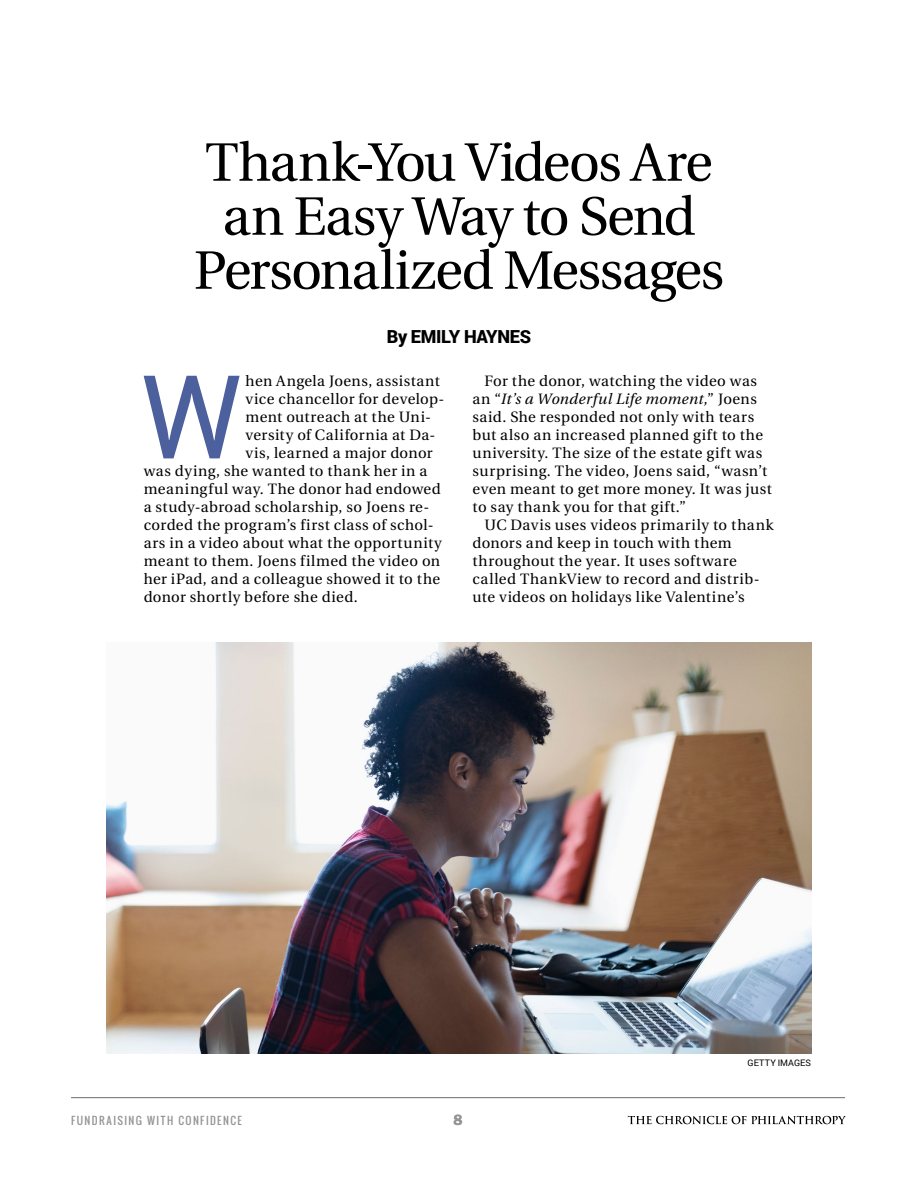
<style>
.page{position:relative;width:918px;height:1188px;background:#fff}
.page>*{position:absolute;margin:0;border:0;box-sizing:border-box;transform-origin:0 0}
.CHE_Text_9_25-10_5_R{font:116.25px "Roboto";color:#4b609c}
.CHE_Byline_Commentar{font:54px/54px "Heuristica";letter-spacing:-.025em;color:#000;text-align:center}
.CHE_Byline_Commentar-2{font:900 18px "Roboto";letter-spacing:-.02em;color:#000}
.CHE_Text_9_25-10_5_R-2{font:15px/18px "Heuristica";letter-spacing:.03em;color:#000}
.CHE_Text_9_25-10_5{font:600 15px "ITC Franklin Gothic Std";color:#939598}
.CHE_Text_9_25-10_5-2{font:10.5px "Oswald";letter-spacing:.13em;color:#939598}
.CHE_Byline_Commentar-3{font:9px "Roboto";letter-spacing:.005em;color:#000}
.s1{font-style:italic}
</style>
<div class="page">
<hr style="left:71px;top:1097px;width:774px;height:1px;background:#6d6e71">
<svg style="left:628px;top:1116px;width:218px;height:8px"></svg>
<img style="left:106px;top:642px;width:705px;height:412px">
<p class="CHE_Byline_Commentar" style="left:194px;top:136px;width:532px">Thank-You Videos Are an Easy Way to Send<br>Personalized Messages</p>
<p class="CHE_Byline_Commentar-2" style="left:387px;top:324px;width:146px">By EMILY HAYNES</p>
<p class="CHE_Text_9_25-10_5_R" style="left:141px;top:335px;width:104px">W</p>
<p class="CHE_Text_9_25-10_5_R-2" style="left:246px;top:372px;width:196px">hen Angela Joens, assistant</p>
<p class="CHE_Text_9_25-10_5_R-2" style="left:246px;top:390px;width:200px">vice chancellor for develop-</p>
<p class="CHE_Text_9_25-10_5_R-2" style="left:246px;top:408px;width:187px">ment outreach at the Uni-</p>
<p class="CHE_Text_9_25-10_5_R-2" style="left:246px;top:426px;width:191px">versity of California at Da-</p>
<p class="CHE_Text_9_25-10_5_R-2" style="left:246px;top:444px;width:189px">vis, learned a major donor</p>
<p class="CHE_Text_9_25-10_5_R-2" style="left:144px;top:462px;width:285px">was dying, she wanted to thank her in a</p>
<p class="CHE_Text_9_25-10_5_R-2" style="left:144px;top:480px;width:299px">meaningful way. The donor had endowed</p>
<p class="CHE_Text_9_25-10_5_R-2" style="left:144px;top:498px;width:287px">a study-abroad scholarship, so Joens re-</p>
<p class="CHE_Text_9_25-10_5_R-2" style="left:144px;top:516px;width:291px">corded the program’s first class of schol-</p>
<p class="CHE_Text_9_25-10_5_R-2" style="left:144px;top:534px;width:300px">ars in a video about what the opportunity</p>
<p class="CHE_Text_9_25-10_5_R-2" style="left:144px;top:552px;width:298px">meant to them. Joens filmed the video on</p>
<p class="CHE_Text_9_25-10_5_R-2" style="left:144px;top:570px;width:298px">her iPad, and a colleague showed it to the</p>
<p class="CHE_Text_9_25-10_5_R-2" style="left:144px;top:588px;width:216px">donor shortly before she died.</p>
<p class="CHE_Text_9_25-10_5_R-2" style="left:472px;top:372px;width:301px;text-indent:12px">For the donor, watching the video was an “<span class="s1">It’s a Wonderful Life moment,</span>” Joens said. She responded not only with tears but also an increased planned gift to the university. The size of the estate gift was surprising. The video, Joens said, “wasn’t even meant to get more money. It was just to say thank you for that gift.”</p>
<p class="CHE_Text_9_25-10_5_R-2" style="left:472px;top:516px;width:303px;text-indent:12px">UC Davis uses videos primarily to thank donors and keep in touch with them throughout the year. It uses software called ThankView to record and distrib&shy;ute videos on holidays like Valentine’s</p>
<p class="CHE_Text_9_25-10_5-2" style="left:71px;top:1112px;width:172px">FUNDRAISING WITH CONFIDENCE</p>
<p class="CHE_Text_9_25-10_5" style="left:454px;top:1111px;width:10px">8</p>
<p class="CHE_Byline_Commentar-3" style="left:748px;top:1056px;width:65px">GETTY IMAGES</p>
</div>
